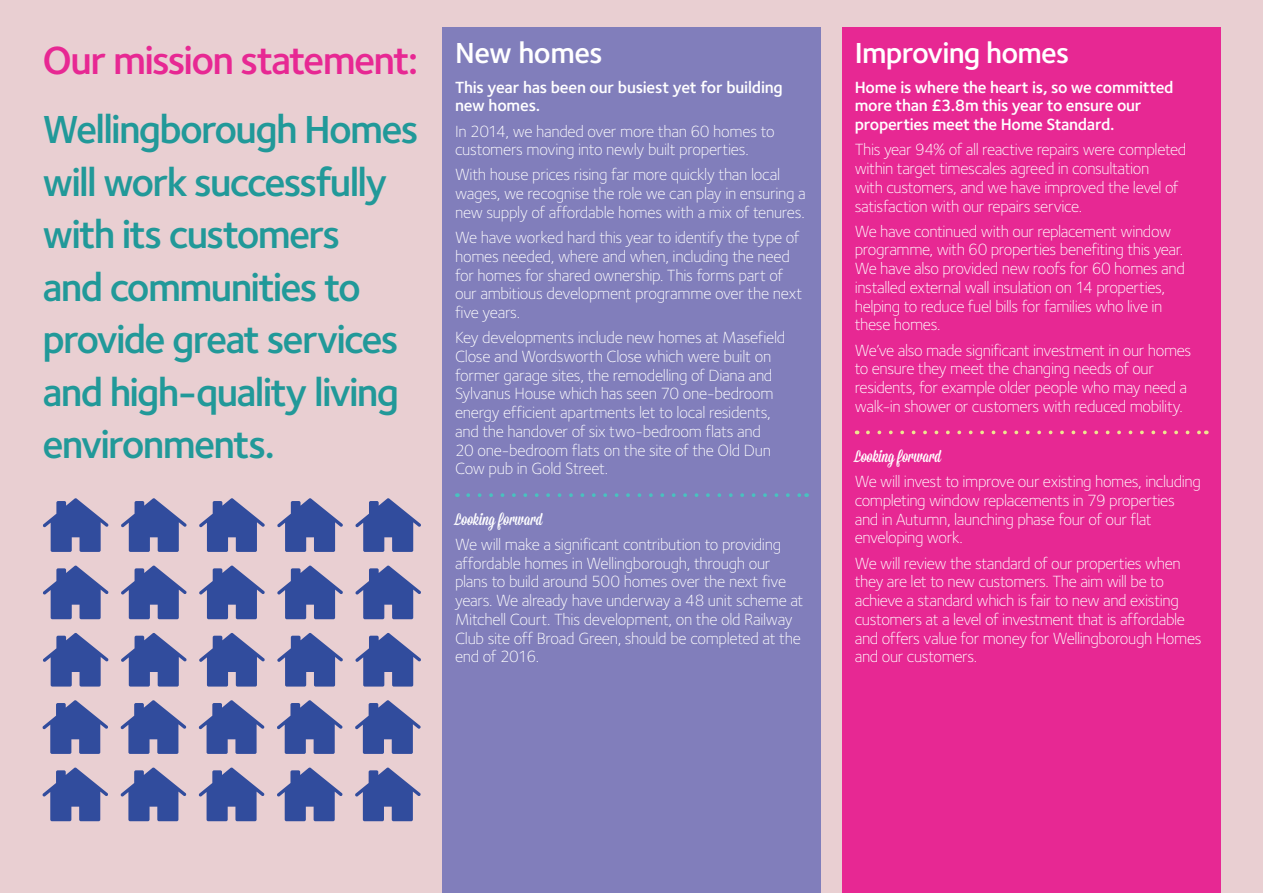
<style>
.page{position:relative;width:1263px;height:893px;background:#e9cfd2}
.page>*{position:absolute;margin:0;border:0;box-sizing:border-box;transform-origin:0 0}
.t1{font:600 40.5px/52.5px "Foundry Sterling";letter-spacing:-.045em;color:#219999}
.t2{font:600 40.5px "Foundry Sterling";letter-spacing:-.045em;color:#e72893}
.t3{font:600 30px "Foundry Sterling";letter-spacing:-.025em;color:#fff}
.t4{font:300 16.8px/18.8px "Foundry Sterling";letter-spacing:-.02em;color:#fff}
.t5{font:600 16.8px/18.8px "Foundry Sterling";letter-spacing:-.015em;color:#fff}
.t6{font:16.8px "Mission Script";letter-spacing:-.01em;color:#fff}
</style>
<div class="page">
<svg style="left:42px;top:700px;width:66px;height:54px"></svg>
<svg style="left:42px;top:767px;width:66px;height:54px"></svg>
<svg style="left:120px;top:700px;width:66px;height:54px"></svg>
<svg style="left:120px;top:767px;width:66px;height:54px"></svg>
<svg style="left:199px;top:700px;width:66px;height:54px"></svg>
<svg style="left:199px;top:767px;width:66px;height:54px"></svg>
<svg style="left:277px;top:700px;width:66px;height:54px"></svg>
<svg style="left:277px;top:767px;width:66px;height:54px"></svg>
<svg style="left:355px;top:700px;width:66px;height:54px"></svg>
<svg style="left:355px;top:767px;width:66px;height:54px"></svg>
<svg style="left:43px;top:565px;width:66px;height:54px"></svg>
<svg style="left:43px;top:633px;width:66px;height:54px"></svg>
<svg style="left:121px;top:565px;width:66px;height:54px"></svg>
<svg style="left:121px;top:633px;width:66px;height:54px"></svg>
<svg style="left:199px;top:565px;width:66px;height:54px"></svg>
<svg style="left:199px;top:633px;width:66px;height:54px"></svg>
<svg style="left:277px;top:565px;width:66px;height:54px"></svg>
<svg style="left:277px;top:633px;width:66px;height:54px"></svg>
<svg style="left:355px;top:565px;width:66px;height:54px"></svg>
<svg style="left:355px;top:633px;width:66px;height:54px"></svg>
<div style="left:442px;top:27px;width:379px;height:866px;background:#817ebb"></div>
<div style="left:842px;top:27px;width:378px;height:866px;background:#e72893"></div>
<svg style="left:468px;top:493px;width:332px;height:4px"></svg>
<svg style="left:868px;top:431px;width:332px;height:3px"></svg>
<svg style="left:43px;top:498px;width:66px;height:54px"></svg>
<svg style="left:121px;top:498px;width:66px;height:54px"></svg>
<svg style="left:199px;top:498px;width:66px;height:54px"></svg>
<svg style="left:277px;top:498px;width:66px;height:54px"></svg>
<svg style="left:355px;top:498px;width:66px;height:54px"></svg>
<h1 class="t2" style="left:43px;top:36px;width:377px">Our mission statement:</h1>
<h1 class="t1" style="left:43px;top:103px;width:378px">Wellingborough Homes will work successfully with its customers<br>and communities to provide great services and high-quality living environments.</h1>
<h2 class="t3" style="left:455px;top:35px;width:149px">New homes</h2>
<p class="t5" style="left:455px;top:77px;width:329px">This year has been our busiest yet for building new homes.</p>
<p class="t4" style="left:455px;top:121px;width:321px">In 2014, we handed over more than 60 homes to customers moving into newly built properties.</p>
<p class="t4" style="left:455px;top:165px;width:352px">With house prices rising far more quickly than local wages, we recognise the role we can play in ensuring a new supply of affordable homes with a mix of tenures.</p>
<p class="t4" style="left:455px;top:228px;width:349px">We have worked hard this year to identify the type of homes needed, where and when, including the need for homes for shared ownership. This forms part of our ambitious development programme over the next five years.</p>
<p class="t4" style="left:455px;top:328px;width:332px">Key developments include new homes at Masefield Close and Wordsworth Close which were built on former garage sites, the remodelling of Diana and Sylvanus House which has seen 70 one-bedroom energy efficient apartments let to local residents, and the handover of six two-bedroom flats and<br>20 one-bedroom flats on the site of the Old Dun Cow pub in Gold Street.</p>
<p class="t6" style="left:455px;top:509px;width:89px">Looking forward</p>
<p class="t4" style="left:455px;top:535px;width:350px">We will make a significant contribution to providing affordable homes in Wellingborough, through our plans to build around 500 homes over the next five years. We already have underway a 48 unit scheme at Mitchell Court. This development, on the old Railway Club site off Broad Green, should be completed at the end of 2016.</p>
<h2 class="t3" style="left:855px;top:35px;width:216px">Improving homes</h2>
<p class="t5" style="left:855px;top:77px;width:320px">Home is where the heart is, so we committed more than £3.8m this year to ensure our properties meet the Home Standard.</p>
<p class="t4" style="left:855px;top:140px;width:333px">This year 94% of all reactive repairs were completed within target timescales agreed in consultation<br>with customers, and we have improved the level of satisfaction with our repairs service.</p>
<p class="t4" style="left:855px;top:222px;width:332px">We have continued with our replacement window programme, with 60 properties benefiting this year.<br>We have also provided new roofs for 60 homes and installed external wall insulation on 14 properties, helping to reduce fuel bills for families who live in these homes.</p>
<p class="t4" style="left:855px;top:340px;width:338px">We’ve also made significant investment in our homes to ensure they meet the changing needs of our residents, for example older people who may need a walk-in shower or customers with reduced mobility.</p>
<p class="t6" style="left:855px;top:446px;width:88px">Looking forward</p>
<p class="t4" style="left:855px;top:472px;width:348px">We will invest to improve our existing homes, including completing window replacements in 79 properties and in Autumn, launching phase four of our flat enveloping work.</p>
<p class="t4" style="left:855px;top:553px;width:348px">We will review the standard of our properties when they are let to new customers. The aim will be to achieve a standard which is fair to new and existing customers at a level of investment that is affordable and offers value for money for Wellingborough Homes and our customers.</p>
</div>
